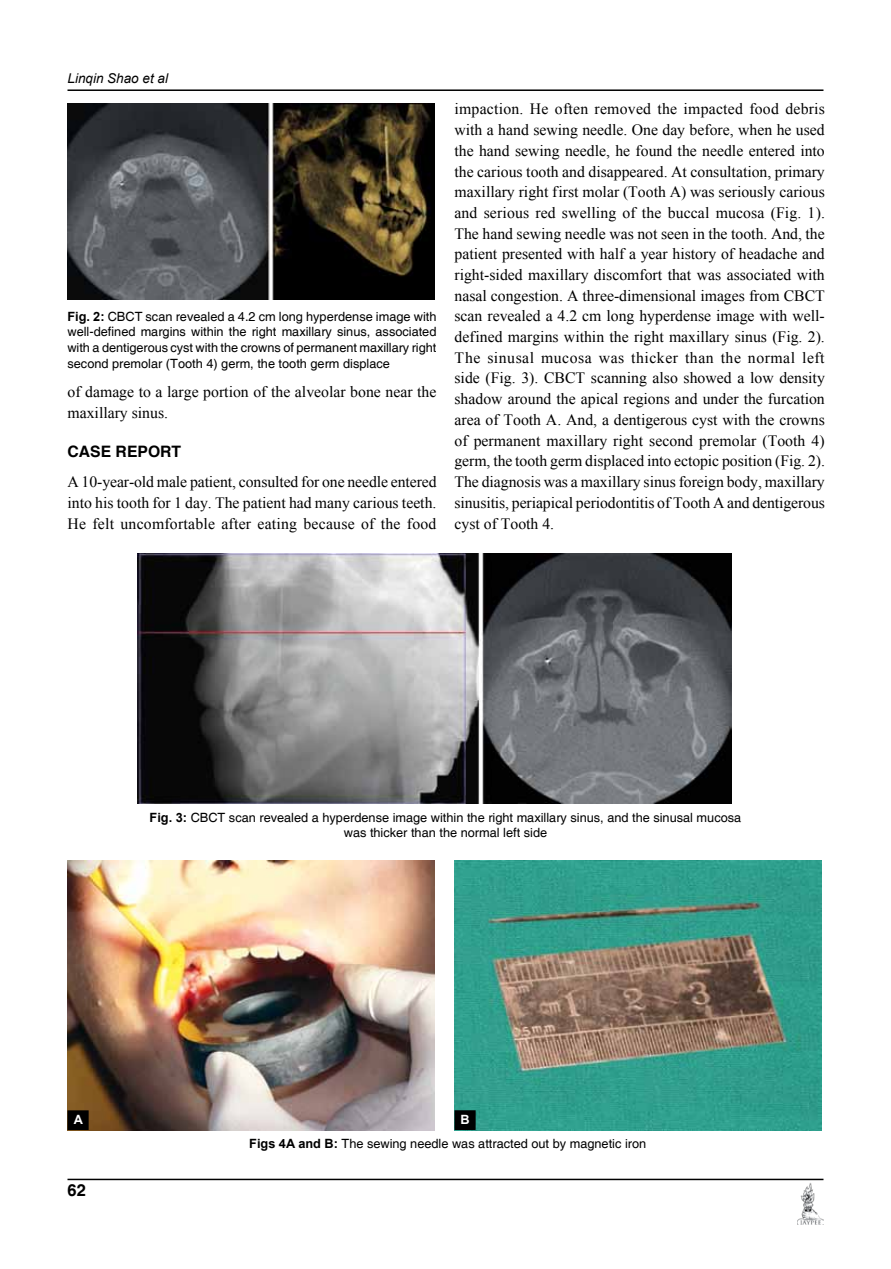
<style>
.page{position:relative;width:891px;height:1269px;background:#fff}
.page>*{position:absolute;margin:0;border:0;box-sizing:border-box;transform-origin:0 0}
.t1{font:700 16.5px "Helvetica";color:#000}
.t2{font:15.75px/20.7px "Times New Roman";color:#000;text-align:justify}
.t3{font:700 15.75px "Helvetica";color:#000}
.t4{font:italic 13.5px "Arial";color:#000}
.t5{font:12.75px/15.8px "Helvetica";color:#000;text-align:center}
.t6{font:700 12.75px "Arial";color:#fff}
.s1{font-family:"Arial";font-weight:700}
</style>
<div class="page">
<hr style="left:68px;top:89px;width:756px;height:2px;background:#000">
<hr style="left:68px;top:1179px;width:756px;height:1px;background:#000">
<img style="left:798px;top:1183px;width:25px;height:42px">
<img style="left:68px;top:104px;width:367px;height:196px">
<img style="left:138px;top:553px;width:594px;height:251px">
<img style="left:68px;top:860px;width:367px;height:270px">
<img style="left:454px;top:860px;width:368px;height:270px">
<div style="left:68px;top:1111px;width:20px;height:18px;background:#000"></div>
<div style="left:68px;top:1110px;width:21px;height:20px;border:2px solid #000"></div>
<div style="left:455px;top:1111px;width:20px;height:18px;background:#000"></div>
<div style="left:454px;top:1110px;width:22px;height:20px;border:2px solid #000"></div>
<p class="t4" style="left:68px;top:69px;width:102px">Linqin Shao et al</p>
<p class="t5" style="left:67px;top:309px;width:370px;text-align:justify"><span class="s1">Fig. 2:</span> CBCT scan revealed a 4.2 cm long hyperdense image with well-defined margins within the right maxillary sinus, associated with a dentigerous cyst with the crowns of permanent maxillary right second premolar (Tooth 4) germ, the tooth germ displace</p>
<p class="t2" style="left:68px;top:381px;width:370px">of damage to a large portion of the alveolar bone near the maxillary sinus.</p>
<p class="t3" style="left:68px;top:442px;width:115px">CASE REPORT</p>
<p class="t2" style="left:68px;top:471px;width:371px">A 10-year-old male patient, consulted for one needle entered into his tooth for 1 day. The patient had many carious teeth.<br>He felt uncomfortable after eating because of the food</p>
<p class="t2" style="left:454px;top:99px;width:372px">impaction. He often removed the impacted food debris with a hand sewing needle. One day before, when he used the hand sewing needle, he found the needle entered into the carious tooth and disappeared. At consultation, primary maxillary right first molar (Tooth A) was seriously carious and serious red swelling of the buccal mucosa (Fig. 1).<br>The hand sewing needle was not seen in the tooth. And, the patient presented with half a year history of headache and right-sided maxillary discomfort that was associated with nasal congestion. A three-dimensional images from CBCT scan revealed a 4.2 cm long hyperdense image with well&shy;defined margins within the right maxillary sinus (Fig. 2).<br>The sinusal mucosa was thicker than the normal left side (Fig. 3). CBCT scanning also showed a low density shadow around the apical regions and under the furcation area of Tooth A. And, a dentigerous cyst with the crowns of permanent maxillary right second premolar (Tooth 4) germ, the tooth germ displaced into ectopic position (Fig. 2).<br>The diagnosis was a maxillary sinus foreign body, maxillary sinusitis, periapical periodontitis of Tooth A and dentigerous cyst of Tooth 4.</p>
<p class="t5" style="left:150px;top:810px;width:593px;line-height:15.3px"><span class="s1">Fig. 3:</span> CBCT scan revealed a hyperdense image within the right maxillary sinus, and the sinusal mucosa was thicker than the normal left side</p>
<p class="t6" style="left:74px;top:1111px;width:11px">A</p>
<p class="t6" style="left:460px;top:1111px;width:11px">B</p>
<p class="t1" style="left:68px;top:1180px;width:20px">62</p>
<p class="t5" style="left:249px;top:1136px;width:399px"><span class="s1">Figs 4A and B:</span> The sewing needle was attracted out by magnetic iron</p>
</div>
